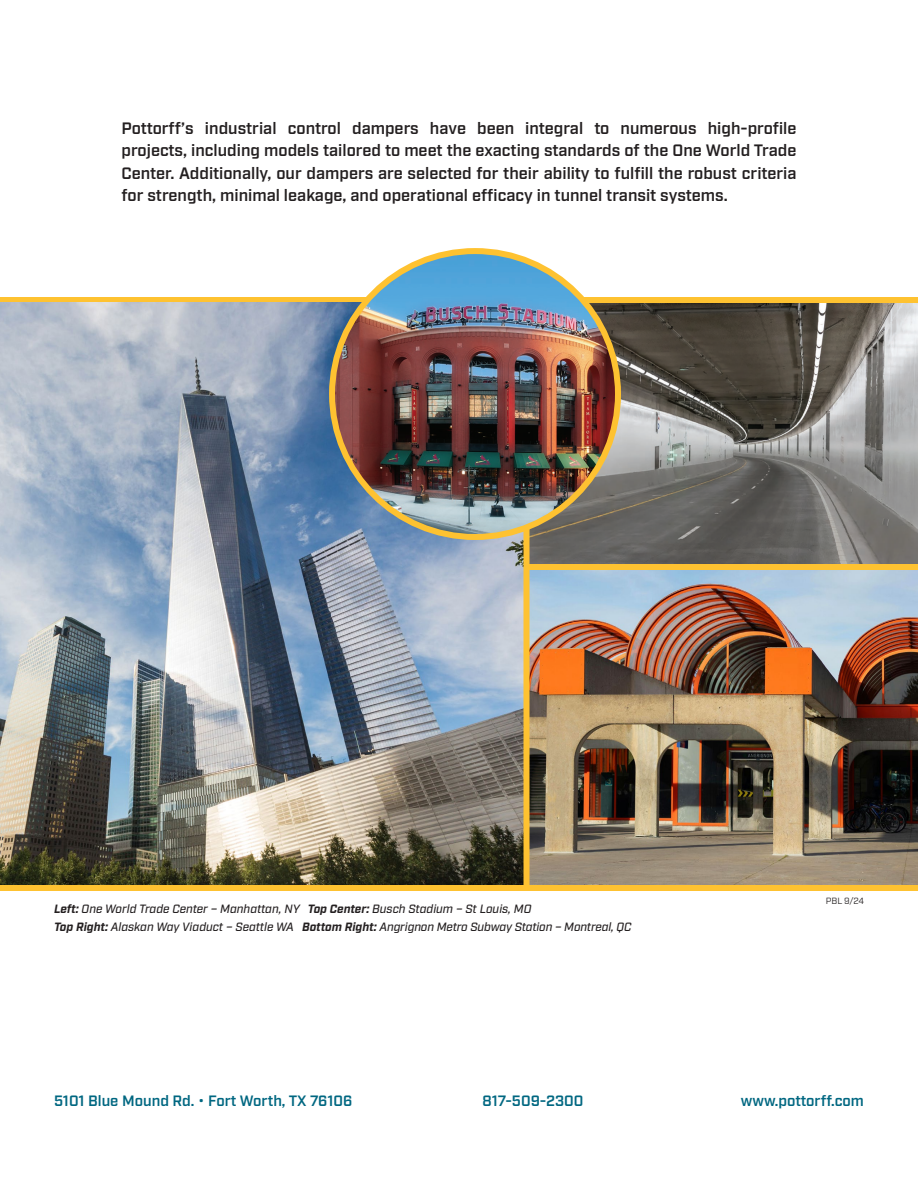
<style>
.page{position:relative;width:918px;height:1188px;background:#fff}
.page>*{position:absolute;margin:0;border:0;box-sizing:border-box;transform-origin:0 0}
.data{font:600 16.5px/22.5px "Industry";color:#231f20;text-align:justify}
.data-2{font:600 15px "Industry";color:#006781}
.data-3{font:italic 500 12px "Industry";letter-spacing:-.01em;color:#231f20}
.data_pottorff{font:9px "Industry";color:#231f20}
.s1{font-weight:700}
</style>
<div class="page">
<img style="left:530px;top:303px;width:388px;height:582px">
<div style="left:0;top:297px;width:918px;height:6px;background:#fec231"></div>
<img style="left:0;top:303px;width:524px;height:582px">
<div style="left:0;top:885px;width:918px;height:6px;background:#fec231"></div>
<div style="left:526px;top:564px;width:392px;height:6px;background:#fec231"></div>
<div style="left:524px;top:301px;width:6px;height:590px;background:#fec231"></div>
<img style="left:332px;top:251px;width:286px;height:286px;border-radius:143px">
<p class="data" style="left:122px;top:117px;width:677px">Pottorff’s industrial control dampers have been integral to numerous high-profile projects, including models tailored to meet the exacting standards of the One World Trade Center. Additionally, our dampers are selected for their ability to fulfill the robust criteria for strength, minimal leakage, and operational efficacy in tunnel transit systems.</p>
<p class="data-3" style="left:54px;top:902px;width:479px"><span class="s1">Left:</span> One World Trade Center – Manhattan, NY <span class="s1">Top Center:</span> Busch Stadium – St Louis, MO</p>
<p class="data-3" style="left:54px;top:920px;width:579px"><span class="s1">Top Right:</span> Alaskan Way Viaduct – Seattle WA <span class="s1">Bottom Right:</span> Angrignon Metro Subway Station – Montreal, QC</p>
<p class="data_pottorff" style="left:826px;top:896px;width:40px">PBL 9/24</p>
<p class="data-2" style="left:54px;top:1092px;width:300px">5101 Blue Mound Rd. • Fort Worth, TX 76106</p>
<p class="data-2" style="left:482px;top:1092px;width:102px">817-509-2300</p>
<p class="data-2" style="left:741px;top:1092px;width:125px">www.pottorff.com</p>
</div>
